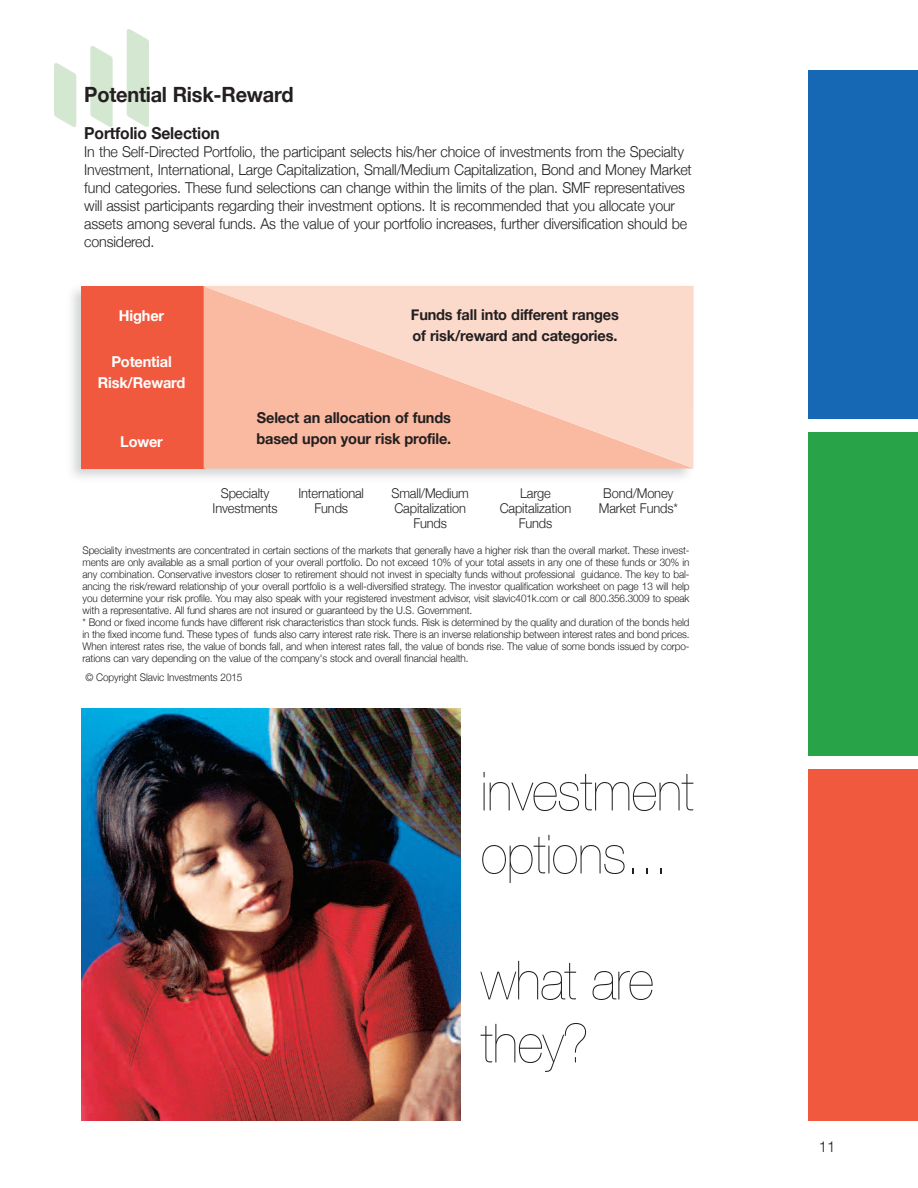
<style>
.page{position:relative;width:918px;height:1188px;background:#fff}
.page>*{position:absolute;margin:0;border:0;box-sizing:border-box;transform-origin:0 0}
.t1{font:200 54px/63px "Helvetica Neue";letter-spacing:-.01em;color:#231f20;scale:.95 1}
.t2{font:700 21px "Helvetica Neue";letter-spacing:-.01em;color:#231f20;scale:.95 1}
.t3{font:700 16.5px "Helvetica Neue";letter-spacing:-.01em;color:#231f20;scale:.95 1}
.t4{font:300 15px/18px "Helvetica Neue";letter-spacing:-.01em;color:#231f20;scale:.95 1}
.t5{font:700 15px/21px "Helvetica Neue";letter-spacing:-.01em;color:#231f20}
.t6{font:700 15px/21px "Helvetica Neue";letter-spacing:-.01em;color:#fff;text-align:center}
.t7{font:300 15px "Helvetica Neue";letter-spacing:-.01em;color:#231f20}
.t8{font:300 13.5px/15px "Helvetica Neue";letter-spacing:-.01em;color:#231f20;text-align:center;scale:.95 1}
.t9{font:300 10.5px/12px "Helvetica Neue";letter-spacing:-.01em;color:#231f20;scale:.95 1}
</style>
<div class="page">
<img style="left:72px;top:289px;width:622px;height:189px">
<img style="left:55px;top:29px;width:93px;height:97px">
<div style="left:81px;top:286px;width:124px;height:182px;background:#f0593e"></div>
<svg style="left:203px;top:286px;width:491px;height:182px;background:#fac9b6"></svg>
<img style="left:81px;top:708px;width:379px;height:412px">
<div style="left:808px;top:770px;width:110px;height:351px;background:#f0593e"></div>
<div style="left:808px;top:432px;width:110px;height:324px;background:#29a347"></div>
<div style="left:808px;top:70px;width:110px;height:349px;background:#1768b4"></div>
<h2 class="t2" style="left:84px;top:82px;width:222px">Potential Risk-Reward</h2>
<h3 class="t3" style="left:84px;top:123px;width:144px">Portfolio Selection</h3>
<p class="t4" style="left:84px;top:143px;width:641px">In the Self-Directed Portfolio, the participant selects his/her choice of investments from the Specialty Investment, International, Large Capitalization, Small/Medium Capitalization, Bond and Money Market fund categories. These fund selections can change within the limits of the plan. SMF representatives will assist participants regarding their investment options. It is recommended that you allocate your assets among several funds. As the value of your portfolio increases, further diversification should be considered.</p>
<h3 class="t6" style="left:119px;top:304px;width:47px">Higher</h3>
<h3 class="t6" style="left:98px;top:351px;width:89px">Potential<br>Risk/Reward</h3>
<h3 class="t6" style="left:120px;top:430px;width:44px">Lower</h3>
<h3 class="t5" style="left:411px;top:303px;width:210px">Funds fall into different ranges of risk/reward and categories.</h3>
<h3 class="t5" style="left:256px;top:407px;width:196px">Select an allocation of funds based upon your risk profile.</h3>
<p class="t8" style="left:213px;top:485px;width:70px">Specialty<br>Investments</p>
<p class="t8" style="left:298px;top:485px;width:70px">International<br>Funds</p>
<p class="t8" style="left:391px;top:485px;width:83px">Small/Medium<br>Capitalization<br>Funds</p>
<p class="t8" style="left:500px;top:485px;width:77px">Large<br>Capitalization<br>Funds</p>
<p class="t8" style="left:599px;top:485px;width:85px">Bond/Money<br>Market Funds*</p>
<p class="t9" style="left:83px;top:544px;width:641px">Speciality investments are concentrated in certain sections of the markets that generally have a higher risk than the overall market. These invest&shy;ments are only available as a small portion of your overall portfolio. Do not exceed 10% of your total assets in any one of these funds or 30% in any combination. Conservative investors closer to retirement should not invest in specialty funds without professional guidance. The key to bal&shy;ancing the risk/reward relationship of your overall portfolio is a well-diversified strategy. The investor qualification worksheet on page 13 will help you determine your risk profile. You may also speak with your registered investment advisor, visit slavic401k.com or call 800.356.3009 to speak with a representative. All fund shares are not insured or guaranteed by the U.S. Government.<br>* Bond or fixed income funds have different risk characteristics than stock funds. Risk is determined by the quality and duration of the bonds held in the fixed income fund. These types of funds also carry interest rate risk. There is an inverse relationship between interest rates and bond prices.<br>When interest rates rise, the value of bonds fall, and when interest rates fall, the value of bonds rise. The value of some bonds issued by corpo&shy;rations can vary depending on the value of the company's stock and overall financial health.</p>
<p class="t9" style="left:85px;top:671px;width:167px">© Copyright Slavic Investments 2015</p>
<h1 class="t1" style="left:481px;top:760px;width:226px">investment options...</h1>
<h1 class="t1" style="left:481px;top:949px;width:184px">what are they?</h1>
<h3 class="t7" style="left:819px;top:1137px;width:18px">11</h3>
</div>
